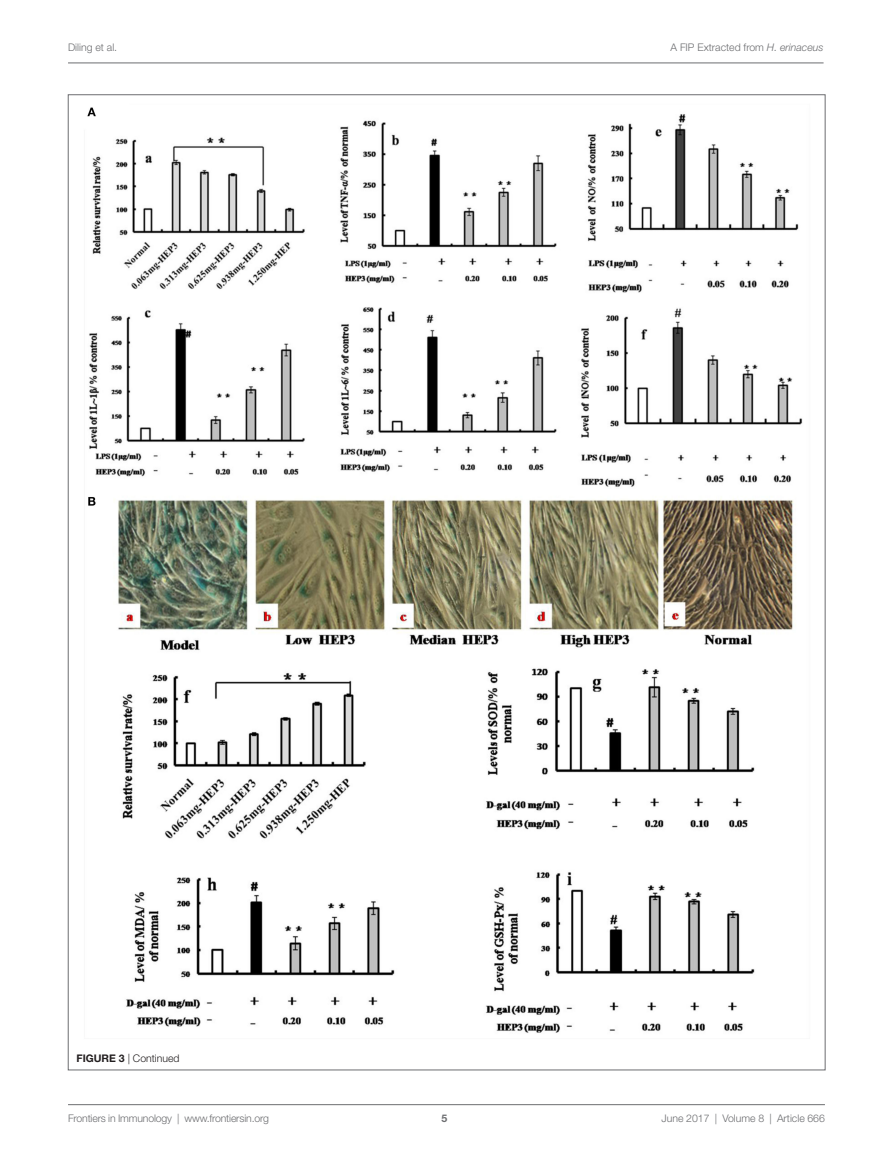
<style>
.page{position:relative;width:893px;height:1170px;background:#fff}
.page>*{position:absolute;margin:0;border:0;box-sizing:border-box;transform-origin:0 0}
.t1{font:300 10.5px "Helvetica Neue LT Std";color:#6c6d70}
.t2{font:300 10.5px "Helvetica Neue LT Std";color:#231f20}
.t3{font:700 10.5px "Helvetica Neue LT Std";color:#6c6d70}
.s1{font-style:italic}
.s2{font-weight:700}
</style>
<div class="page">
<img style="left:87px;top:107px;width:716px;height:926px">
<hr style="left:68px;top:1104px;width:757px;height:1px;background:#6c6d70">
<hr style="left:68px;top:63px;width:755px;height:1px;background:#6c6d70">
<p class="t1" style="left:68px;top:41px;width:51px">Diling et al.</p>
<p class="t1" style="left:670px;top:41px;width:155px">A FIP Extracted from <span class="s1">H. erinaceus</span></p>
<p class="t2" style="left:77px;top:1051px;width:105px"><span class="s2">FIGURE 3</span> | Continued</p>
<p class="t1" style="left:68px;top:1111px;width:203px">Frontiers in Immunology | www.frontiersin.org</p>
<p class="t1" style="left:662px;top:1111px;width:165px">June 2017 | Volume 8 | Article 666</p>
<p class="t3" style="left:441px;top:1111px;width:7px">5</p>
</div>
